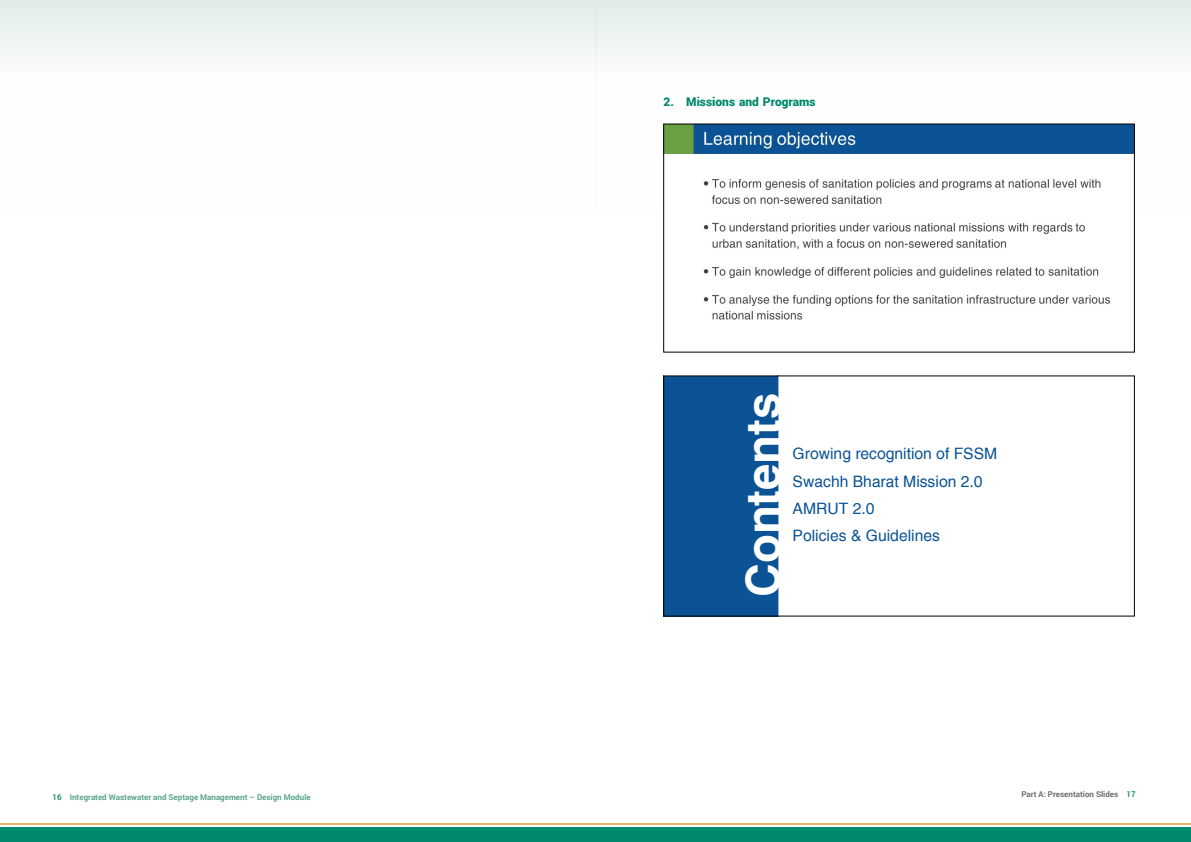
<style>
.page{position:relative;width:1191px;height:842px;background:#fff}
.page>*{position:absolute;margin:0;border:0;box-sizing:border-box;transform-origin:0 0}
.t1{font:700 47.1px "Helvetica";color:#fff}
.t2{font:15.7px/27.3px "Helvetica";color:#0b5395}
.t3{font:900 12px "Roboto";color:#00896b}
.t4{font:700 8px "Roboto";color:#5aa48d}
.t5{font:700 8px "Roboto";color:#6d6e71}
.s1{color:#209176}
</style>
<div class="page">
<div style="left:0;top:827px;width:595px;height:15px;background:#00896b"></div>
<div style="left:595px;top:827px;width:596px;height:15px;background:#00896b"></div>
<hr style="left:0;top:824px;width:595px;height:1px;background:#e5b465">
<hr style="left:595px;top:824px;width:596px;height:1px;background:#e5b465">
<div style="left:595px;top:0;width:596px;height:211px;background:linear-gradient(to bottom,#ecf3f0,#fdfbfd)"></div>
<div style="left:0;top:0;width:597px;height:211px;background:linear-gradient(to bottom,#ebf3f0,#fff)"></div>
<img style="left:665px;top:126px;width:467px;height:194px">
<div style="left:665px;top:378px;width:113px;height:236px;background:#0b5394"></div>
<p class="t4" style="left:52px;top:791px;width:260px"><span class="s1">16</span> Integrated Wastewater and Septage Management – Design Module</p>
<p class="t3" style="left:663px;top:93px;width:154px">2. Missions and Programs</p>
<h1 class="t1" style="left:734px;top:597px;width:205px;rotate:-90deg">Contents</h1>
<p class="t2" style="left:792px;top:440px;width:206px">Growing recognition of FSSM<br>Swachh Bharat Mission 2.0<br>AMRUT 2.0<br>Policies &amp; Guidelines</p>
<p class="t5" style="left:1021px;top:789px;width:116px">Part A: Presentation Slides <span class="s1">17</span></p>
</div>
